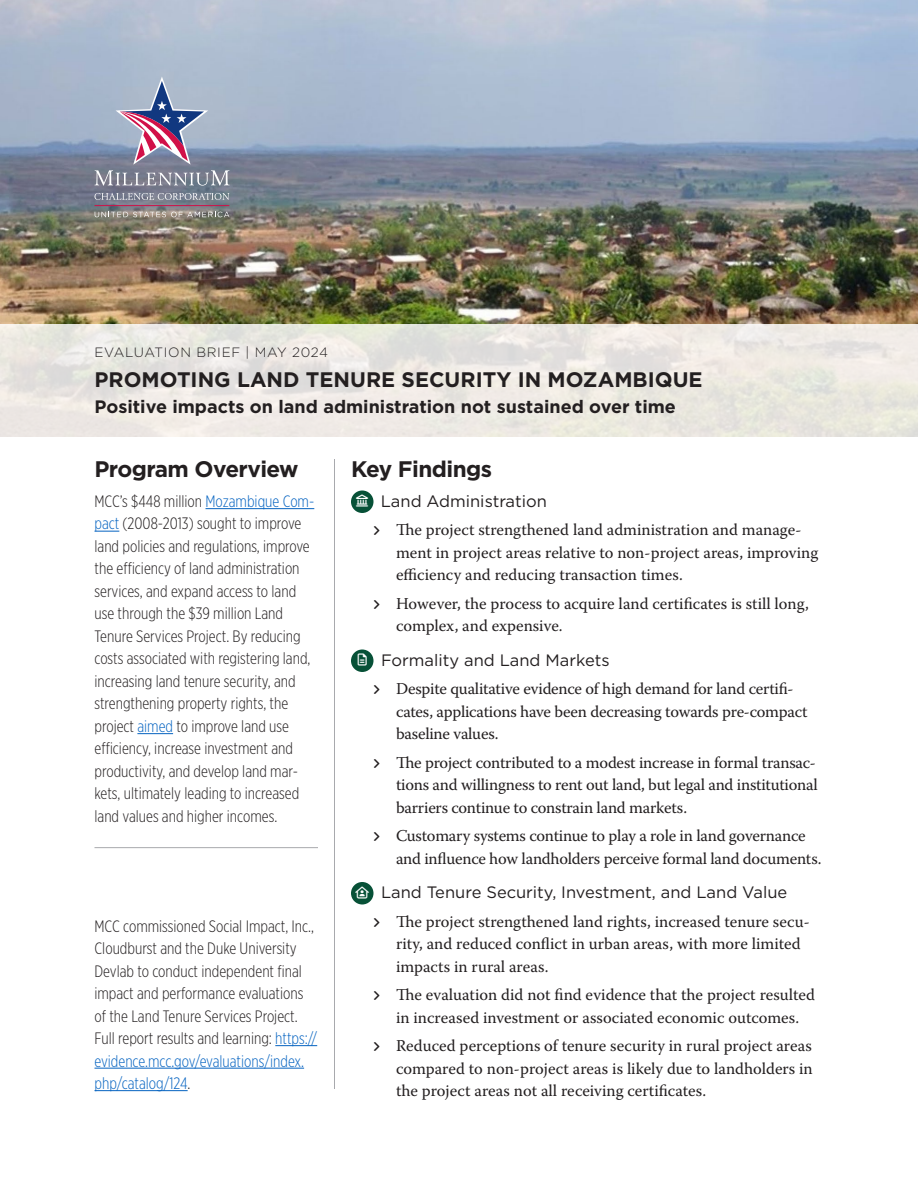
<style>
.page{position:relative;width:918px;height:1188px;background:#fff}
.page>*{position:absolute;margin:0;border:0;box-sizing:border-box;transform-origin:0 0}
.Heading_1_-__h2{font:700 22.5px "Gotham";letter-spacing:-.025em;color:#231f20}
.Title_-__h1{font:700 21px "Gotham";color:#231f20}
.Title_-_Subtitle__h1_class__subtitle{font:700 18px "Gotham";color:#231f20}
.List_Bullet_-_fa-check{font:16.5px/22.5px "Warnock Pro";color:#231f20}
.Normal_-_Gotham_Narrow{font:300 16.5px/22.5px "Gotham X Narrow";color:#231f20}
.Heading_2_-__h3{font:16.5px "Gotham";color:#231f20}
.Title_-_Dateline{font:300 13.5px "Gotham";letter-spacing:.05em;color:#231f20}
.FontAwesome{font:12px "Font Awesome 6 Pro";color:#fff}
.s1{color:#0563c1}
</style>
<div class="page">
<hr style="left:334px;top:459px;width:1px;height:630px;background:#a8a9ad">
<img style="left:0;top:0;width:918px;height:324px">
<svg style="left:0;top:324px;width:918px;height:112px;background:#eae7e1"></svg>
<hr style="left:206px;top:508px;width:108px;height:1px;background:#0563c1">
<svg style="left:94px;top:531px;width:25px;height:1px"></svg>
<hr style="left:137px;top:733px;width:36px;height:1px;background:#0563c1">
<hr style="left:275px;top:1045px;width:42px;height:1px;background:#0563c1">
<hr style="left:94px;top:1068px;width:210px;height:1px;background:#0563c1">
<hr style="left:94px;top:1090px;width:94px;height:1px;background:#0563c1">
<div style="left:351px;top:490px;width:23px;height:23px;background:#075137;border-radius:50%"></div>
<div style="left:351px;top:649px;width:23px;height:23px;background:#075137;border-radius:50%"></div>
<div style="left:351px;top:882px;width:23px;height:22px;background:#075137;border-radius:50%"></div>
<svg style="left:95px;top:193px;width:134px;height:7px"></svg>
<svg style="left:95px;top:212px;width:134px;height:5px"></svg>
<hr style="left:94px;top:205px;width:135px;height:1px;background:#d11048">
<svg style="left:95px;top:77px;width:135px;height:109px;background:#999cb4"></svg>
<hr style="left:94px;top:847px;width:224px;height:1px;background:#a8a9ad">
<p class="Title_-_Dateline" style="left:94px;top:344px;width:235px">EVALUATION BRIEF | MAY 2024</p>
<p class="Title_-__h1" style="left:94px;top:366px;width:610px">PROMOTING LAND TENURE SECURITY IN MOZAMBIQUE</p>
<p class="Title_-_Subtitle__h1_class__subtitle" style="left:94px;top:395px;width:583px">Positive impacts on land administration not sustained over time</p>
<h2 class="Heading_1_-__h2" style="left:94px;top:454px;width:206px">Program Overview</h2>
<p class="Normal_-_Gotham_Narrow" style="left:94px;top:490px;width:221px">MCC’s $448 million <span class="s1">Mozambique Com&shy;pact</span> (2008-2013) sought to improve land policies and regulations, improve the efficiency of land administration services, and expand access to land use through the $39 million Land Tenure Services Project. By reducing costs associated with registering land, increasing land tenure security, and strengthening property rights, the project <span class="s1">aimed</span> to improve land use efficiency, increase investment and productivity, and develop land mar&shy;kets, ultimately leading to increased land values and higher incomes.</p>
<p class="Normal_-_Gotham_Narrow" style="left:94px;top:914px;width:224px">MCC commissioned Social Impact, Inc., Cloudburst and the Duke University Devlab to conduct independent final impact and performance evaluations of the Land Tenure Services Project.<br>Full report results and learning: <span class="s1">https:// evidence.mcc.gov/evaluations/index. php/catalog/124</span>.</p>
<h2 class="Heading_1_-__h2" style="left:351px;top:454px;width:143px">Key Findings</h2>
<p class="FontAwesome" style="left:356px;top:495px;width:13px">●■</p>
<h3 class="Heading_2_-__h3" style="left:381px;top:491px;width:168px">Land Administration</h3>
<p class="List_Bullet_-_fa-check" style="left:396px;top:519px;width:424px">The project strengthened land administration and manage&shy;ment in project areas relative to non-project areas, improving efficiency and reducing transaction times.</p>
<p class="List_Bullet_-_fa-check" style="left:396px;top:592px;width:414px">However, the process to acquire land certificates is still long, complex, and expensive.</p>
<p class="FontAwesome" style="left:358px;top:654px;width:10px">●●■▲</p>
<h3 class="Heading_2_-__h3" style="left:381px;top:650px;width:230px">Formality and Land Markets</h3>
<p class="List_Bullet_-_fa-check" style="left:396px;top:678px;width:413px">Despite qualitative evidence of high demand for land certifi&shy;cates, applications have been decreasing towards pre-compact baseline values.</p>
<p class="List_Bullet_-_fa-check" style="left:396px;top:751px;width:423px;text-align:justify">The project contributed to a modest increase in formal transac&shy;tions and willingness to rent out land, but legal and institutional barriers continue to constrain land markets.</p>
<p class="List_Bullet_-_fa-check" style="left:396px;top:825px;width:427px">Customary systems continue to play a role in land governance and influence how landholders perceive formal land documents.</p>
<h3 class="Heading_2_-__h3" style="left:381px;top:882px;width:408px">Land Tenure Security, Investment, and Land Value</h3>
<p class="List_Bullet_-_fa-check" style="left:396px;top:910px;width:415px">The project strengthened land rights, increased tenure secu&shy;rity, and reduced conflict in urban areas, with more limited impacts in rural areas.</p>
<p class="List_Bullet_-_fa-check" style="left:396px;top:984px;width:421px">The evaluation did not find evidence that the project resulted in increased investment or associated economic outcomes.</p>
<p class="List_Bullet_-_fa-check" style="left:396px;top:1035px;width:418px;text-align:justify">Reduced perceptions of tenure security in rural project areas compared to non-project areas is likely due to landholders in the project areas not all receiving certificates.</p>
</div>
